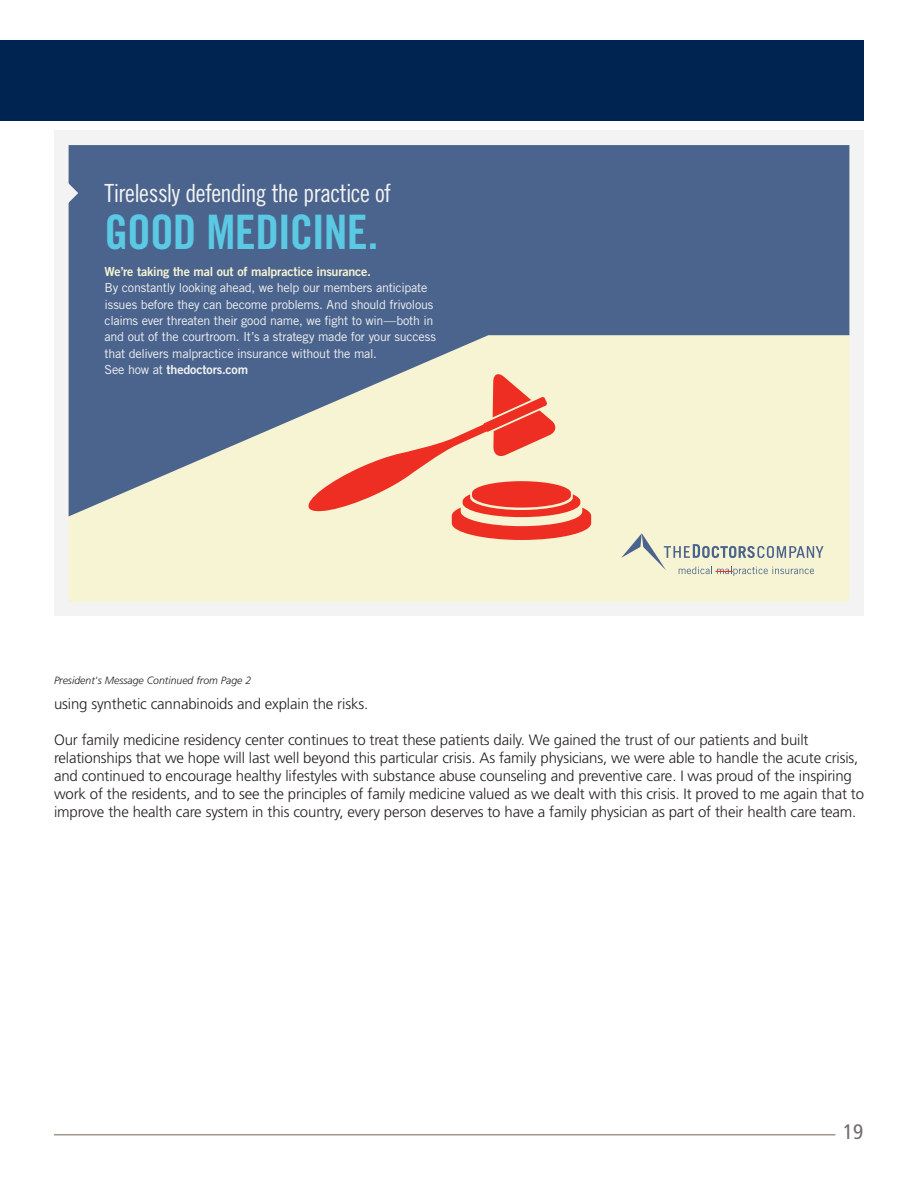
<style>
.page{position:relative;width:918px;height:1188px;background:#fff}
.page>*{position:absolute;margin:0;border:0;box-sizing:border-box;transform-origin:0 0}
.t1{font:47.55px "Trade Gothic Bold Cond Twenty";letter-spacing:-.02em;color:#5bc9e3}
.t2{font:25.05px "Trade Gothic Cond Eighteen";letter-spacing:-.025em;color:#f3f3f3}
.t3{font:condensed 21px "Frutiger";color:#726c6b}
.t4{font:300 15px/18px "Frutiger";letter-spacing:-.01em;color:#231f20}
.t5{font:12.45px/16.2px "Trade Gothic";letter-spacing:-.02em;color:#f3f3f3}
.t6{font:italic 300 10.5px "Frutiger";color:#231f20}
.s1{font-family:"Trade Gothic Bold Two";color:#f6f4d3}
.s2{font-family:"Trade Gothic Bold Two"}
</style>
<div class="page">
<div style="left:0;top:40px;width:864px;height:82px;background:#002451"></div>
<hr style="left:54px;top:1134px;width:782px;height:2px;background:#a1988a">
<div style="left:54px;top:130px;width:810px;height:486px;background:#f3f3f3"></div>
<div style="left:69px;top:517px;width:780px;height:85px;background:#f6f4d3"></div>
<svg style="left:305px;top:517px;width:286px;height:23px;background:#f3b99e"></svg>
<svg style="left:69px;top:145px;width:780px;height:372px;background:#88909f"></svg>
<svg style="left:621px;top:533px;width:202px;height:43px;background:#dbddc7"></svg>
<svg style="left:68px;top:180px;width:10px;height:26px"></svg>
<p class="t2" style="left:105px;top:178px;width:288px">Tirelessly defending the practice of</p>
<p class="t1" style="left:105px;top:204px;width:275px">GOOD MEDICINE.</p>
<p class="t5" style="left:105px;top:264px;width:333px"><span class="s1">We’re taking the mal out of malpractice insurance.<br></span>By constantly looking ahead, we help our members anticipate issues before they can become problems. And should frivolous claims ever threaten their good name, we fight to win—both in and out of the courtroom. It’s a strategy made for your success that delivers malpractice insurance without the mal.<br>See how at <span class="s2">thedoctors.com</span></p>
<p class="t6" style="left:54px;top:675px;width:199px">President's Message Continued from Page 2</p>
<p class="t4" style="left:54px;top:695px;width:316px">using synthetic cannabinoids and explain the risks.</p>
<p class="t4" style="left:54px;top:731px;width:812px">Our family medicine residency center continues to treat these patients daily. We gained the trust of our patients and built relationships that we hope will last well beyond this particular crisis. As family physicians, we were able to handle the acute crisis, and continued to encourage healthy lifestyles with substance abuse counseling and preventive care. I was proud of the inspiring work of the residents, and to see the principles of family medicine valued as we dealt with this crisis. It proved to me again that to improve the health care system in this country, every person deserves to have a family physician as part of their health care team.</p>
<h3 class="t3" style="left:843px;top:1120px;width:22px">19</h3>
</div>
